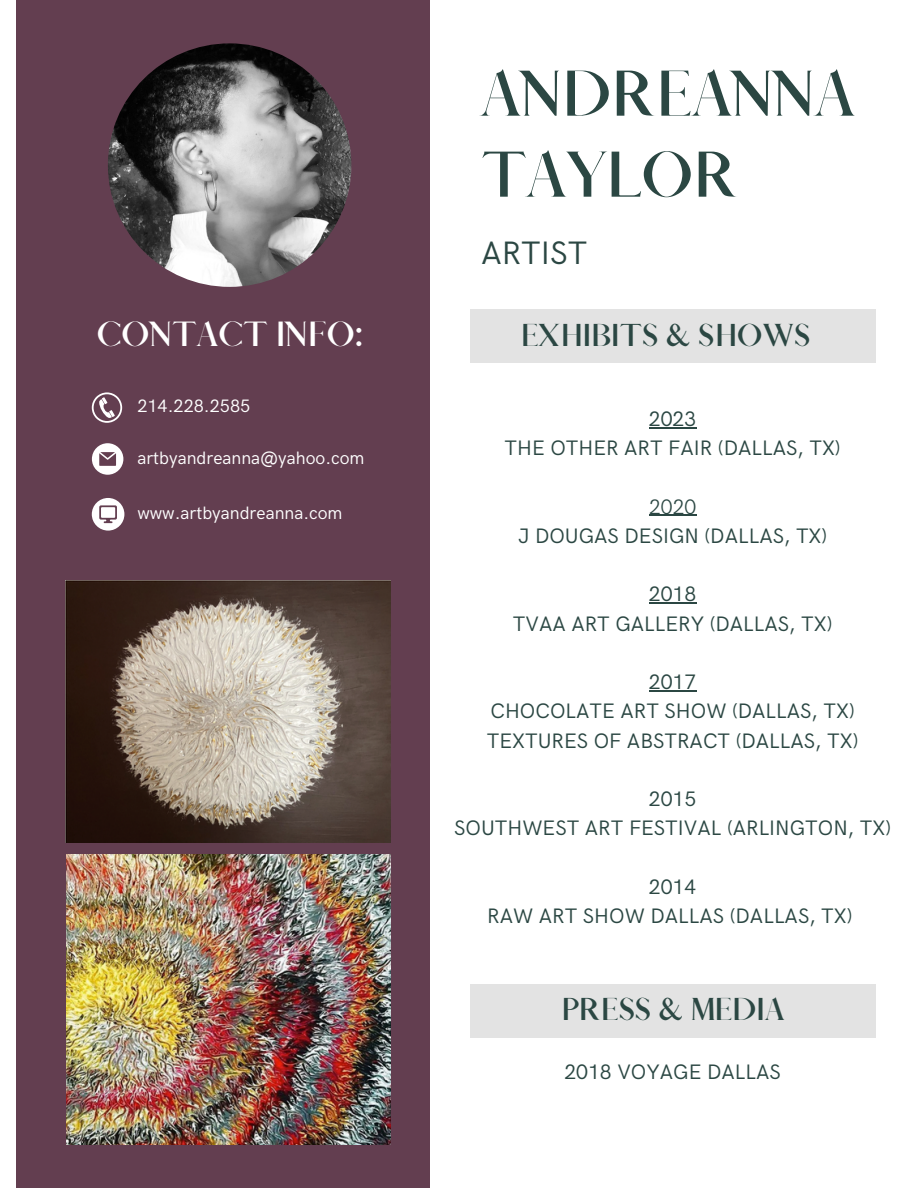
<style>
.page{position:relative;width:918px;height:1188px;background:#fff}
.page>*{position:absolute;margin:0;border:0;box-sizing:border-box;transform-origin:0 0}
.t1{font:700 58.2px "Afrah";color:#2b4743}
.t2{font:32.55px "HK Grotesk";color:#2b4743}
.t3{font:700 31.5px "Afrah";color:#fff}
.t4{font:700 28.5px "Afrah";color:#2b4743}
.t5{font:21px "HK Grotesk";color:#2b4743}
.t6{font:300 21px "HK Grotesk";color:#2b4743}
.t7{font:18px "HK Grotesk";color:#fff}
</style>
<div class="page">
<div style="left:17px;top:0;width:413px;height:1188px;background:#633e50"></div>
<svg style="left:92px;top:392px;width:30px;height:31px"></svg>
<svg style="left:92px;top:443px;width:31px;height:32px"></svg>
<svg style="left:92px;top:498px;width:32px;height:33px"></svg>
<img style="left:65px;top:581px;width:325px;height:262px">
<img style="left:67px;top:854px;width:324px;height:291px">
<div style="left:470px;top:309px;width:405px;height:54px;background:#e3e3e3"></div>
<img style="left:108px;top:43px;width:243px;height:244px;border-radius:50%">
<hr style="left:649px;top:427px;width:47px;height:1px;background:#2b4743">
<hr style="left:649px;top:515px;width:47px;height:1px;background:#2b4743">
<hr style="left:649px;top:602px;width:47px;height:2px;background:#2b4743">
<hr style="left:649px;top:690px;width:47px;height:1px;background:#2b4743">
<div style="left:470px;top:984px;width:405px;height:53px;background:#e3e3e3"></div>
<p class="t3" style="left:97px;top:314px;width:264px">CONTACT INFO:</p>
<p class="t7" style="left:137px;top:396px;width:114px">214.228.2585</p>
<p class="t7" style="left:137px;top:448px;width:229px">artbyandreanna@yahoo.com</p>
<p class="t7" style="left:137px;top:503px;width:207px">www.artbyandreanna.com</p>
<p class="t1" style="left:481px;top:57px;width:375px">ANDREANNA</p>
<p class="t1" style="left:481px;top:138px;width:259px">TAYLOR</p>
<p class="t2" style="left:481px;top:235px;width:108px">ARTIST</p>
<p class="t4" style="left:521px;top:317px;width:291px">EXHIBITS &amp; SHOWS</p>
<p class="t5" style="left:649px;top:407px;width:49px">2023</p>
<p class="t5" style="left:505px;top:436px;width:338px">THE OTHER ART FAIR (DALLAS, TX)</p>
<p class="t6" style="left:649px;top:495px;width:49px">2020</p>
<p class="t5" style="left:518px;top:524px;width:311px">J DOUGAS DESIGN (DALLAS, TX)</p>
<p class="t5" style="left:649px;top:582px;width:49px">2018</p>
<p class="t5" style="left:513px;top:612px;width:321px">TVAA ART GALLERY (DALLAS, TX)</p>
<p class="t5" style="left:649px;top:670px;width:49px">2017</p>
<p class="t5" style="left:490px;top:699px;width:366px">CHOCOLATE ART SHOW (DALLAS, TX)</p>
<p class="t5" style="left:487px;top:729px;width:373px">TEXTURES OF ABSTRACT (DALLAS, TX)</p>
<p class="t5" style="left:649px;top:787px;width:49px">2015</p>
<p class="t5" style="left:454px;top:816px;width:439px">SOUTHWEST ART FESTIVAL (ARLINGTON, TX)</p>
<p class="t5" style="left:649px;top:875px;width:49px">2014</p>
<p class="t5" style="left:487px;top:904px;width:367px">RAW ART SHOW DALLAS (DALLAS, TX)</p>
<p class="t4" style="left:561px;top:992px;width:225px">PRESS &amp; MEDIA</p>
<p class="t5" style="left:564px;top:1060px;width:218px">2018 VOYAGE DALLAS</p>
</div>
